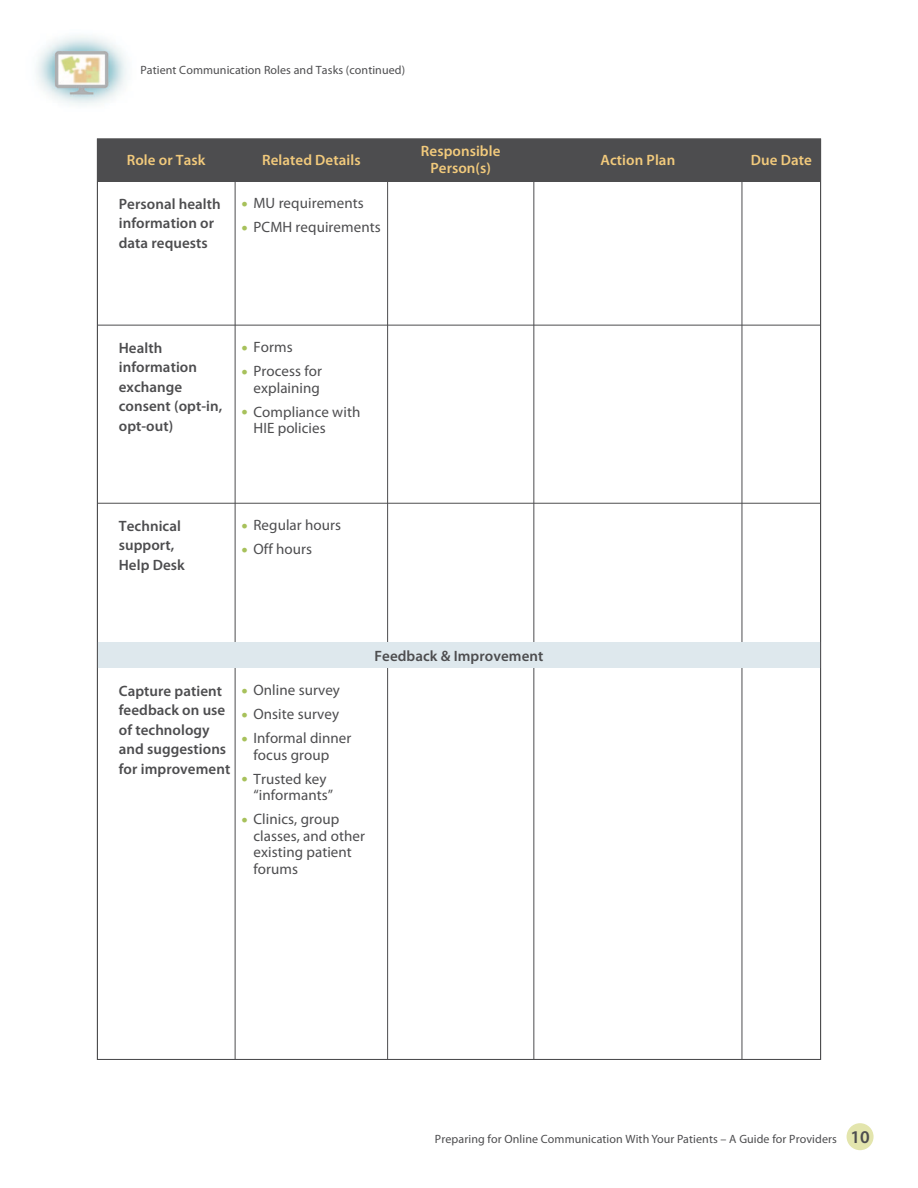
<style>
.page{position:relative;width:918px;height:1188px;background:#fff}
.page>*{position:absolute;margin:0;border:0;box-sizing:border-box;transform-origin:0 0}
.t1{font:15px/16.5px "Myriad Pro";letter-spacing:.005em;color:#4d4d4f}
.t2{font:600 15px/19.5px "Myriad Pro";letter-spacing:.005em;color:#4d4d4f}
.t3{font:600 15px/16.5px "Myriad Pro";letter-spacing:.005em;color:#f2ca7c;text-align:center}
.t4{font:12px "Myriad Pro";letter-spacing:.01em;color:#4d4d4f}
.s1{font-size:22.5px;color:#a7c15b}
.s2{font-weight:600;font-size:18px}
</style>
<div class="page">
<div style="left:847px;top:1123px;width:27px;height:27px;background:#e3e5ad;border-radius:50%"></div>
<div style="left:97px;top:139px;width:724px;height:42px;background:#4d4d4f"></div>
<hr style="left:742px;top:181px;width:1px;height:879px;background:#4d4d4f">
<hr style="left:534px;top:181px;width:1px;height:879px;background:#4d4d4f">
<hr style="left:387px;top:181px;width:1px;height:879px;background:#4d4d4f">
<hr style="left:235px;top:181px;width:1px;height:879px;background:#4d4d4f">
<hr style="left:97px;top:325px;width:724px;height:1px;background:#4d4d4f">
<hr style="left:97px;top:503px;width:724px;height:1px;background:#4d4d4f">
<img style="left:36px;top:35px;width:91px;height:70px">
<div style="left:97px;top:643px;width:724px;height:25px;background:#dee8ed"></div>
<p class="t4" style="left:140px;top:62px;width:266px">Patient Communication Roles and Tasks (continued)</p>
<p class="t3" style="left:127px;top:151px;width:80px">Role or Task</p>
<p class="t3" style="left:262px;top:151px;width:100px">Related Details</p>
<p class="t3" style="left:421px;top:143px;width:81px">Responsible<br>Person(s)</p>
<p class="t3" style="left:601px;top:151px;width:76px">Action Plan</p>
<p class="t3" style="left:751px;top:151px;width:63px">Due Date</p>
<p class="t2" style="left:119px;top:194px;width:104px">Personal health information or data requests</p>
<p class="t1" style="left:242px;top:195px;width:124px"><span class="s1">•</span> MU requirements</p>
<p class="t1" style="left:242px;top:219px;width:141px"><span class="s1">•</span> PCMH requirements</p>
<p class="t2" style="left:119px;top:337px;width:105px">Health information exchange consent (opt-in, opt-out)</p>
<p class="t1" style="left:242px;top:339px;width:53px"><span class="s1">•</span> Forms</p>
<p class="t1" style="left:242px;top:363px;width:82px;text-align:right"><span class="s1">•</span> Process for explaining</p>
<p class="t1" style="left:254px;top:403px;width:108px;text-indent:-12px"><span class="s1">•</span> Compliance with<br>HIE policies</p>
<p class="t2" style="left:119px;top:516px;width:68px">Technical support,<br>Help Desk</p>
<p class="t1" style="left:242px;top:517px;width:101px"><span class="s1">•</span> Regular hours</p>
<p class="t1" style="left:242px;top:541px;width:72px"><span class="s1">•</span> Off hours</p>
<p class="t2" style="left:119px;top:681px;width:113px">Capture patient feedback on use of technology and suggestions for improvement</p>
<p class="t1" style="left:242px;top:682px;width:100px"><span class="s1">•</span> Online survey</p>
<p class="t1" style="left:242px;top:706px;width:99px"><span class="s1">•</span> Onsite survey</p>
<p class="t1" style="left:254px;top:730px;width:99px;text-indent:-12px"><span class="s1">•</span> Informal dinner focus group</p>
<p class="t1" style="left:254px;top:770px;width:81px;text-indent:-12px"><span class="s1">•</span> Trusted key “informants”</p>
<p class="t1" style="left:254px;top:811px;width:113px;text-indent:-12px"><span class="s1">•</span> Clinics, group classes, and other existing patient forums</p>
<p class="t2" style="left:375px;top:645px;width:170px">Feedback &amp; Improvement</p>
<p class="t4" style="left:435px;top:1131px;width:436px">Preparing for Online Communication With Your Patients – A Guide for Providers <span class="s2">10</span></p>
</div>
